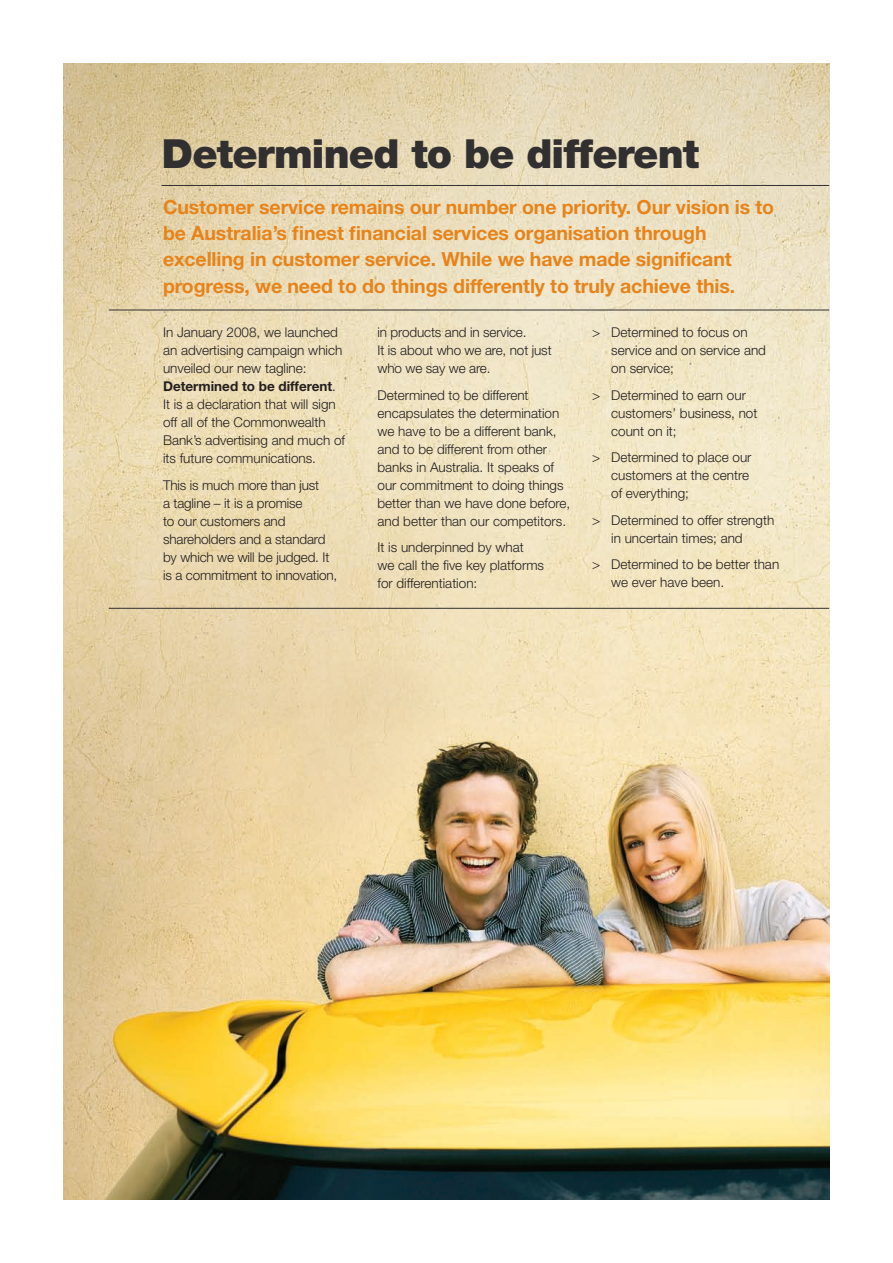
<style>
.page{position:relative;width:893px;height:1263px;background:#fff}
.page>*{position:absolute;margin:0;border:0;box-sizing:border-box;transform-origin:0 0}
.t1{font:900 40.2px "Helvetica Neue";letter-spacing:-.02em;color:#312f30}
.t2{font:700 19.5px/26.2px "Helvetica Neue";letter-spacing:-.005em;color:#e6841b}
.t3{font:300 13.5px/18px "Helvetica Neue";color:#231f20}
.s1{font-weight:700}
</style>
<div class="page">
<img style="left:64px;top:64px;width:765px;height:1135px">
<hr style="left:162px;top:185px;width:667px;height:1px;background:#312f30">
<hr style="left:109px;top:310px;width:720px;height:1px;background:#312f30">
<hr style="left:109px;top:608px;width:720px;height:1px;background:#312f30">
<h1 class="t1" style="left:162px;top:130px;width:539px">Determined to be different</h1>
<p class="t2" style="left:163px;top:193px;width:613px">Customer service remains our number one priority. Our vision is to be Australia’s finest financial services organisation through excelling in customer service. While we have made significant progress, we need to do things differently to truly achieve this.</p>
<p class="t3" style="left:163px;top:323px;width:184px">In January 2008, we launched an advertising campaign which unveiled our new tagline:<br><span class="s1">Determined to be different</span>.<br>It is a declaration that will sign off all of the Commonwealth<br>Bank’s advertising and much of its future communications.</p>
<p class="t3" style="left:163px;top:476px;width:176px">This is much more than just<br>a tagline – it is a promise<br>to our customers and shareholders and a standard by which we will be judged. It is a commitment to innovation,</p>
<p class="t3" style="left:611px;top:323px;width:156px;text-indent:-19px">&gt; Determined to focus on service and on service and on service;</p>
<p class="t3" style="left:611px;top:386px;width:148px;text-indent:-19px">&gt; Determined to earn our customers’ business, not count on it;</p>
<p class="t3" style="left:611px;top:448px;width:142px;text-indent:-19px">&gt; Determined to place our customers at the centre of everything;</p>
<p class="t3" style="left:611px;top:511px;width:165px;text-indent:-19px">&gt; Determined to offer strength in uncertain times; and</p>
<p class="t3" style="left:611px;top:555px;width:170px;text-indent:-19px">&gt; Determined to be better than we ever have been.</p>
<p class="t3" style="left:378px;top:323px;width:176px">in products and in service.<br>It is about who we are, not just who we say we are.</p>
<p class="t3" style="left:378px;top:386px;width:194px">Determined to be different encapsulates the determination we have to be a different bank, and to be different from other banks in Australia. It speaks of our commitment to doing things better than we have done before, and better than our competitors.</p>
<p class="t3" style="left:378px;top:538px;width:168px">It is underpinned by what we call the five key platforms for differentiation:</p>
</div>
